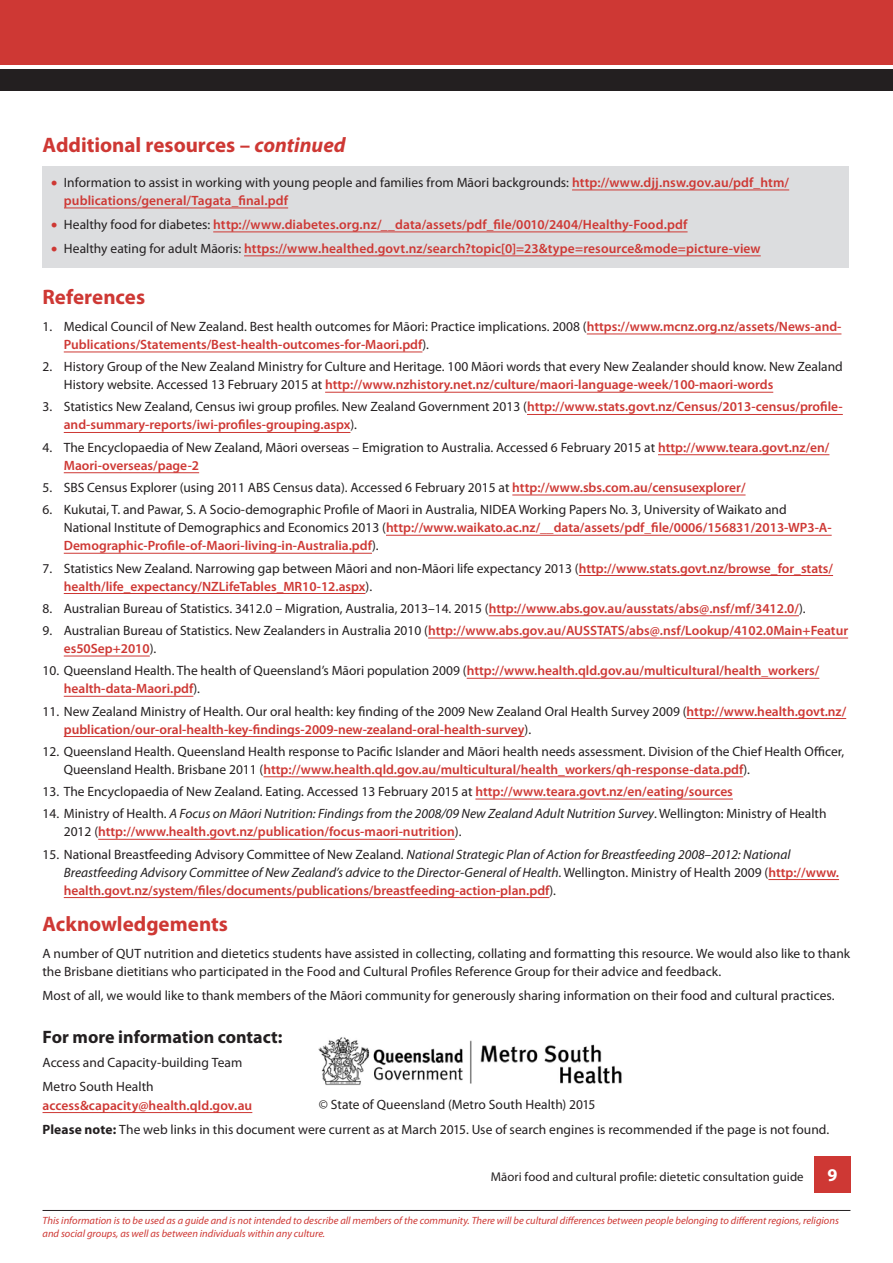
<style>
.page{position:relative;width:893px;height:1263px;background:#fff}
.page>*{position:absolute;margin:0;border:0;box-sizing:border-box;transform-origin:0 0}
.t1{font:700 21px "Myriad Pro";color:#ce3834}
.t2{font:700 18px "Myriad Pro";color:#231f20}
.t3{font:700 18px "Myriad Pro";color:#fff}
.t4{font:13.5px/18px "Myriad Pro";color:#231f20}
.t5{font:600 13.5px/18px "Myriad Pro";color:#ce3834}
.t6{font:italic 13.5px/18px "Myriad Pro";color:#231f20}
.t7{font:12.75px "Myriad Pro";letter-spacing:.005em;color:#231f20}
.t8{font:italic 10.5px/12.6px "Myriad Pro";color:#ce3834}
.s1{font-style:italic}
.s2{color:#ce3834}
.s3{font-weight:600;color:#ce3834}
.s4{font-weight:400;color:#231f20}
.s5{font-style:normal}
.s6{font-weight:600;font-style:normal;color:#ce3834}
.s7{font-weight:700}
</style>
<div class="page">
<hr style="left:43px;top:1210px;width:807px;height:1px;background:#231f20">
<div style="left:814px;top:1157px;width:36px;height:36px;background:#ce3834"></div>
<div style="left:0;top:0;width:893px;height:70px;background:#ce3834"></div>
<svg style="left:0;top:65px;width:893px;height:5px;background:#d3d2d2"></svg>
<div style="left:0;top:70px;width:893px;height:21px;background:#231f20"></div>
<hr style="left:587px;top:334px;width:254px;height:1px;background:#ce3834">
<hr style="left:64px;top:352px;width:358px;height:1px;background:#ce3834">
<hr style="left:325px;top:392px;width:448px;height:1px;background:#ce3834">
<hr style="left:527px;top:414px;width:316px;height:1px;background:#ce3834">
<hr style="left:64px;top:432px;width:286px;height:1px;background:#ce3834">
<hr style="left:658px;top:454px;width:171px;height:1px;background:#ce3834">
<hr style="left:64px;top:472px;width:135px;height:1px;background:#ce3834">
<hr style="left:512px;top:495px;width:234px;height:1px;background:#ce3834">
<hr style="left:386px;top:535px;width:446px;height:1px;background:#ce3834">
<hr style="left:64px;top:553px;width:308px;height:1px;background:#ce3834">
<hr style="left:579px;top:575px;width:254px;height:1px;background:#ce3834">
<hr style="left:64px;top:593px;width:301px;height:1px;background:#ce3834">
<hr style="left:489px;top:615px;width:310px;height:1px;background:#ce3834">
<hr style="left:428px;top:638px;width:420px;height:1px;background:#ce3834">
<hr style="left:64px;top:656px;width:86px;height:1px;background:#ce3834">
<hr style="left:467px;top:678px;width:352px;height:1px;background:#ce3834">
<hr style="left:64px;top:696px;width:129px;height:1px;background:#ce3834">
<hr style="left:687px;top:718px;width:159px;height:1px;background:#ce3834">
<hr style="left:64px;top:736px;width:460px;height:1px;background:#ce3834">
<hr style="left:263px;top:776px;width:480px;height:1px;background:#ce3834">
<hr style="left:475px;top:799px;width:258px;height:1px;background:#ce3834">
<hr style="left:98px;top:839px;width:357px;height:1px;background:#ce3834">
<hr style="left:768px;top:879px;width:71px;height:1px;background:#ce3834">
<hr style="left:64px;top:897px;width:485px;height:1px;background:#ce3834">
<div style="left:43px;top:166px;width:806px;height:102px;background:#dcdddf"></div>
<hr style="left:572px;top:190px;width:217px;height:1px;background:#ce3834">
<hr style="left:64px;top:208px;width:224px;height:1px;background:#ce3834">
<hr style="left:213px;top:232px;width:475px;height:1px;background:#ce3834">
<hr style="left:244px;top:255px;width:517px;height:1px;background:#ce3834">
<hr style="left:43px;top:1112px;width:209px;height:1px;background:#ce3834">
<img style="left:318px;top:1037px;width:304px;height:48px">
<h1 class="t1" style="left:43px;top:131px;width:305px">Additional resources – <span class="s1">continued</span></h1>
<p class="t4" style="left:64px;top:173px;width:727px;text-indent:-13px"><span class="s2">•</span> Information to assist in working with young people and families from Māori backgrounds: <span class="s3">http://www.djj.nsw.gov.au/pdf_htm/ publications/general/Tagata_final.pdf</span></p>
<p class="t5" style="left:51px;top:215px;width:638px">• <span class="s4">Healthy food for diabetes:</span> http://www.diabetes.org.nz/__data/assets/pdf_file/0010/2404/Healthy-Food.pdf</p>
<p class="t5" style="left:51px;top:239px;width:711px">• <span class="s4">Healthy eating for adult Māoris:</span> https://www.healthed.govt.nz/search?topic[0]=23&amp;type=resource&amp;mode=picture-view</p>
<h1 class="t1" style="left:43px;top:284px;width:104px">References</h1>
<p class="t5" style="left:64px;top:317px;width:779px;text-indent:-21px"><span class="s4">1. Medical Council of New Zealand. Best health outcomes for Māori: Practice implications. 2008 (</span>https://www.mcnz.org.nz/assets/News-and-<br>Publications/Statements/Best-health-outcomes-for-Maori.pdf<span class="s4">).</span></p>
<p class="t4" style="left:64px;top:357px;width:781px;text-indent:-21px">2. History Group of the New Zealand Ministry for Culture and Heritage. 100 Māori words that every New Zealander should know. New Zealand<br>History website. Accessed 13 February 2015 at <span class="s3">http://www.nzhistory.net.nz/culture/maori-language-week/100-maori-words</span></p>
<p class="t5" style="left:64px;top:398px;width:780px;text-indent:-21px"><span class="s4">3. Statistics New Zealand, Census iwi group profiles. New Zealand Government 2013 (</span>http://www.stats.govt.nz/Census/2013-census/profile&shy;and-summary-reports/iwi-profiles-grouping.aspx<span class="s4">).</span></p>
<p class="t4" style="left:64px;top:438px;width:767px;text-indent:-21px">4. The Encyclopaedia of New Zealand, Māori overseas – Emigration to Australia. Accessed 6 February 2015 at <span class="s3">http://www.teara.govt.nz/en/<br>Maori-overseas/page-2</span></p>
<p class="t4" style="left:43px;top:478px;width:704px">5. SBS Census Explorer (using 2011 ABS Census data). Accessed 6 February 2015 at <span class="s3">http://www.sbs.com.au/censusexplorer/</span></p>
<p class="t4" style="left:64px;top:500px;width:769px;text-indent:-21px">6. Kukutai, T. and Pawar, S. A Socio-demographic Profile of Maori in Australia, NIDEA Working Papers No. 3, University of Waikato and<br>National Institute of Demographics and Economics 2013 (<span class="s3">http://www.waikato.ac.nz/__data/assets/pdf_file/0006/156831/2013-WP3-A-<br>Demographic-Profile-of-Maori-living-in-Australia.pdf</span>).</p>
<p class="t5" style="left:64px;top:559px;width:771px;text-indent:-21px"><span class="s4">7. Statistics New Zealand. Narrowing gap between Māori and non-Māori life expectancy 2013 (</span>http://www.stats.govt.nz/browse_for_stats/ health/life_expectancy/NZLifeTables_MR10-12.aspx<span class="s4">).</span></p>
<p class="t4" style="left:43px;top:599px;width:765px">8. Australian Bureau of Statistics. 3412.0 – Migration, Australia, 2013–14. 2015 (<span class="s3">http://www.abs.gov.au/ausstats/abs@.nsf/mf/3412.0/</span>).</p>
<p class="t5" style="left:64px;top:621px;width:786px;text-indent:-21px"><span class="s4">9. Australian Bureau of Statistics. New Zealanders in Australia 2010 (</span>http://www.abs.gov.au/AUSSTATS/abs@.nsf/Lookup/4102.0Main+Featur es50Sep+2010<span class="s4">).</span></p>
<p class="t5" style="left:64px;top:661px;width:757px;text-indent:-21px"><span class="s4">10. Queensland Health. The health of Queensland’s Māori population 2009 (</span>http://www.health.qld.gov.au/multicultural/health_workers/ health-data-Maori.pdf<span class="s4">).</span></p>
<p class="t5" style="left:64px;top:702px;width:784px;text-indent:-21px"><span class="s4">11. New Zealand Ministry of Health. Our oral health: key finding of the 2009 New Zealand Oral Health Survey 2009 (</span>http://www.health.govt.nz/ publication/our-oral-health-key-findings-2009-new-zealand-oral-health-survey<span class="s4">).</span></p>
<p class="t4" style="left:64px;top:742px;width:782px;text-indent:-21px">12. Queensland Health. Queensland Health response to Pacific Islander and Māori health needs assessment. Division of the Chief Health Officer,<br>Queensland Health. Brisbane 2011 (<span class="s3">http://www.health.qld.gov.au/multicultural/health_workers/qh-response-data.pdf</span>).</p>
<p class="t4" style="left:43px;top:782px;width:692px">13. The Encyclopaedia of New Zealand. Eating. Accessed 13 February 2015 at <span class="s3">http://www.teara.govt.nz/en/eating/sources</span></p>
<p class="t6" style="left:64px;top:804px;width:764px;text-indent:-21px"><span class="s5">14. Ministry of Health.</span> A Focus on Māori Nutrition: Findings from the 2008/09 New Zealand Adult Nutrition Survey<span class="s5">. Wellington: Ministry of Health<br>2012 (</span><span class="s6">http://www.health.govt.nz/publication/focus-maori-nutrition</span><span class="s5">).</span></p>
<p class="t6" style="left:64px;top:845px;width:777px;text-indent:-21px"><span class="s5">15. National Breastfeeding Advisory Committee of New Zealand.</span> National Strategic Plan of Action for Breastfeeding 2008–2012: National<br>Breastfeeding Advisory Committee of New Zealand’s advice to the Director-General of Health<span class="s5">. Wellington. Ministry of Health 2009 (</span><span class="s6">http://www. health.govt.nz/system/files/documents/publications/breastfeeding-action-plan.pdf</span><span class="s5">).</span></p>
<h1 class="t1" style="left:43px;top:910px;width:187px">Acknowledgements</h1>
<p class="t4" style="left:43px;top:944px;width:809px">A number of QUT nutrition and dietetics students have assisted in collecting, collating and formatting this resource. We would also like to thank the Brisbane dietitians who participated in the Food and Cultural Profiles Reference Group for their advice and feedback.</p>
<p class="t4" style="left:43px;top:986px;width:794px">Most of all, we would like to thank members of the Māori community for generously sharing information on their food and cultural practices.</p>
<h2 class="t2" style="left:43px;top:1025px;width:241px">For more information contact:</h2>
<p class="t4" style="left:43px;top:1050px;width:201px;line-height:24.3px">Access and Capacity-building Team<br>Metro South Health</p>
<p class="t4" style="left:43px;top:1093px;width:788px;line-height:24.3px"><span class="s3">access&amp;capacity@health.qld.gov.au<br></span><span class="s7">Please note:</span> The web links in this document were current as at March 2015. Use of search engines is recommended if the page is not found.</p>
<p class="t4" style="left:319px;top:1095px;width:278px">© State of Queensland (Metro South Health) 2015</p>
<p class="t7" style="left:491px;top:1169px;width:314px">Māori food and cultural profile: dietetic consultation guide</p>
<h2 class="t3" style="left:827px;top:1163px;width:11px">9</h2>
<p class="t8" style="left:43px;top:1214px;width:798px">This information is to be used as a guide and is not intended to describe all members of the community. There will be cultural differences between people belonging to different regions, religions and social groups, as well as between individuals within any culture.</p>
</div>
